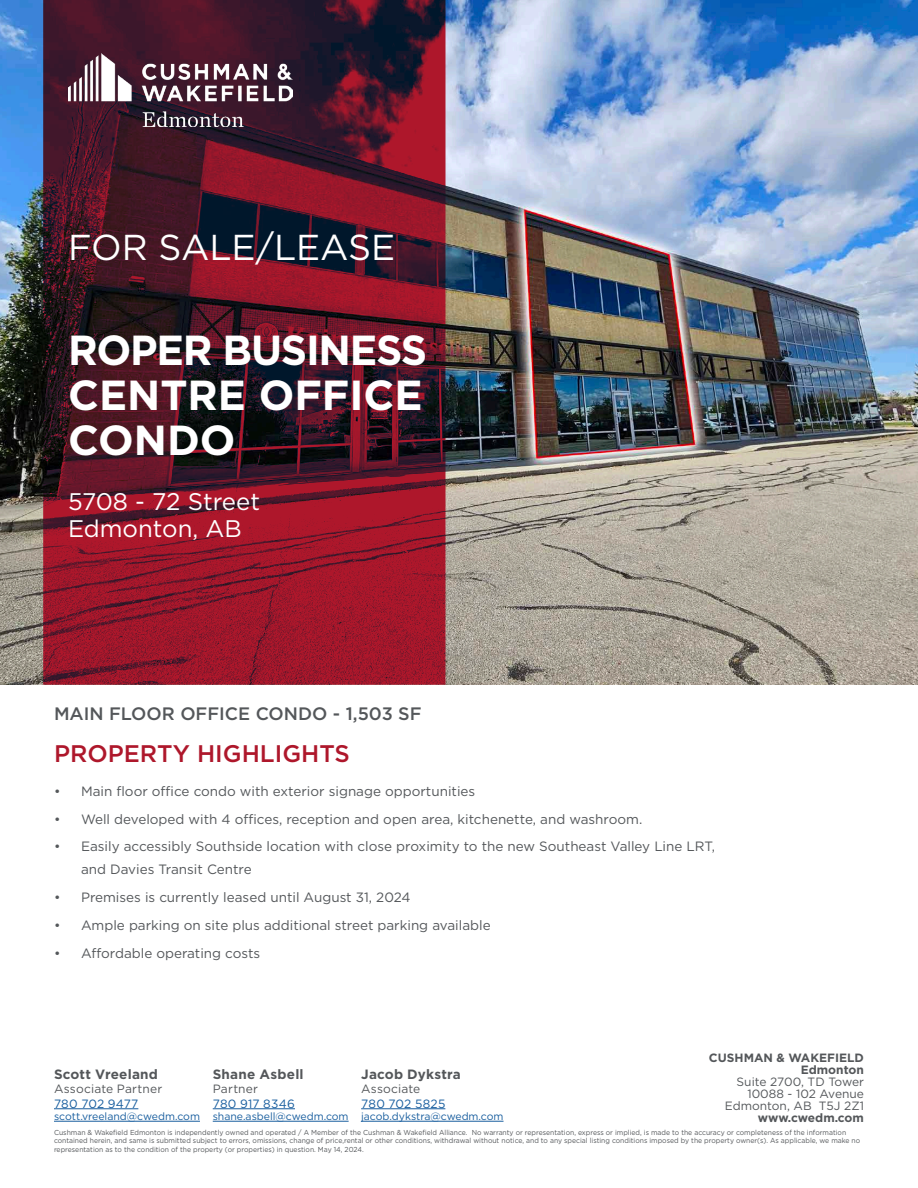
<style>
.page{position:relative;width:918px;height:1188px;background:#fff}
.page>*{position:absolute;margin:0;border:0;box-sizing:border-box;transform-origin:0 0}
.t1{font:700 42px/45px "Gotham";color:#fff;text-align:justify}
.t2{font:36px "Gotham";color:#fff}
.t3{font:24px "Gotham";color:#fff}
.t4{font:500 24px "Gotham";color:#ae172b}
.Body_Text{font:500 18px "Gotham";color:#54575a}
.t5{font:13.5px/22.5px "Gotham";color:#54575a}
.Broker_Name{font:700 13.5px "Gotham";letter-spacing:.015em;color:#54575a}
.Company_Address_Text{font:12px/12px "Gotham";color:#54575a;text-align:right}
.Broker_Contact_Smaller{font:12px/14.4px "Gotham";letter-spacing:.02em;color:#175d9e}
.Broker_Contact_Smaller-2{font:12px/14.4px "Gotham";letter-spacing:.01em;color:#54575a}
.Company_Address_Text-2{font:700 12px "Gotham";color:#54575a}
.Broker_Contact_Smaller-3{font:10.5px "Gotham";color:#175d9e}
.disclaimer{font:7.2px/8.7px "Gotham";color:#54575a;scale:.95 1}
.s1{color:#175d9e}
.s2{color:#54575a}
.s3{font-weight:700}
</style>
<div class="page">
<img style="left:0;top:0;width:918px;height:685px">
<svg style="left:43px;top:0;width:403px;height:685px;background:#601627"></svg>
<img style="left:68px;top:54px;width:224px;height:72px">
<hr style="left:213px;top:1108px;width:82px;height:1px;background:#175d9e">
<hr style="left:213px;top:1121px;width:136px;height:1px;background:#175d9e">
<hr style="left:54px;top:1108px;width:84px;height:1px;background:#175d9e">
<hr style="left:54px;top:1121px;width:146px;height:1px;background:#175d9e">
<hr style="left:361px;top:1108px;width:84px;height:1px;background:#175d9e">
<hr style="left:361px;top:1121px;width:143px;height:1px;background:#175d9e">
<p class="t2" style="left:68px;top:224px;width:329px">FOR SALE/LEASE</p>
<p class="t1" style="left:68px;top:327px;width:361px">ROPER BUSINESS CENTRE OFFICE CONDO</p>
<p class="t3" style="left:68px;top:486px;width:194px">5708 - 72 Street</p>
<p class="t3" style="left:68px;top:513px;width:175px">Edmonton, AB</p>
<p class="Body_Text" style="left:54px;top:702px;width:369px">MAIN FLOOR OFFICE CONDO - 1,503 SF</p>
<p class="t4" style="left:54px;top:737px;width:297px">PROPERTY HIGHLIGHTS</p>
<p class="t5" style="left:54px;top:779px;width:423px">• Main floor office condo with exterior signage opportunities</p>
<p class="t5" style="left:54px;top:807px;width:590px">• Well developed with 4 offices, reception and open area, kitchenette, and washroom.</p>
<p class="t5" style="left:81px;top:835px;width:636px;text-indent:-27px">• Easily accessibly Southside location with close proximity to the new Southeast Valley Line LRT, and Davies Transit Centre</p>
<p class="t5" style="left:54px;top:886px;width:358px">• Premises is currently leased until August 31, 2024</p>
<p class="t5" style="left:54px;top:913px;width:438px">• Ample parking on site plus additional street parking available</p>
<p class="t5" style="left:54px;top:941px;width:208px">• Affordable operating costs</p>
<p class="Broker_Name" style="left:54px;top:1065px;width:106px">Scott Vreeland</p>
<p class="Broker_Contact_Smaller-2" style="left:54px;top:1081px;width:110px">Associate Partner<br><span class="s1">780 702 9477</span></p>
<p class="Broker_Contact_Smaller-3" style="left:54px;top:1110px;width:147px">scott.vreeland@cwedm.com</p>
<p class="Broker_Name" style="left:213px;top:1065px;width:92px">Shane Asbell</p>
<p class="Broker_Contact_Smaller" style="left:213px;top:1081px;width:84px"><span class="s2">Partner<br></span>780 917 8346</p>
<p class="Broker_Contact_Smaller-3" style="left:213px;top:1110px;width:137px">shane.asbell@cwedm.com</p>
<p class="Broker_Name" style="left:361px;top:1065px;width:101px">Jacob Dykstra</p>
<p class="Broker_Contact_Smaller" style="left:361px;top:1081px;width:86px"><span class="s2">Associate<br></span>780 702 5825</p>
<p class="Broker_Contact_Smaller-3" style="left:361px;top:1110px;width:144px">jacob.dykstra@cwedm.com</p>
<p class="Company_Address_Text-2" style="left:709px;top:1050px;width:157px">CUSHMAN &amp; WAKEFIELD</p>
<p class="Company_Address_Text-2" style="left:801px;top:1062px;width:65px">Edmonton</p>
<p class="Company_Address_Text" style="left:725px;top:1075px;width:141px">Suite 2700, TD Tower<br>10088 - 102 Avenue<br>Edmonton, AB T5J 2Z1 <span class="s3">www.cwedm.com</span></p>
<p class="disclaimer" style="left:54px;top:1128px;width:850px">Cushman &amp; Wakefield Edmonton is independently owned and operated / A Member of the Cushman &amp; Wakefield Alliance. No warranty or representation, express or implied, is made to the accuracy or completeness of the information contained herein, and same is submitted subject to errors, omissions, change of price,rental or other conditions, withdrawal without notice, and to any special listing conditions imposed by the property owner(s). As applicable, we make no representation as to the condition of the property (or properties) in question. May 14, 2024.</p>
</div>
